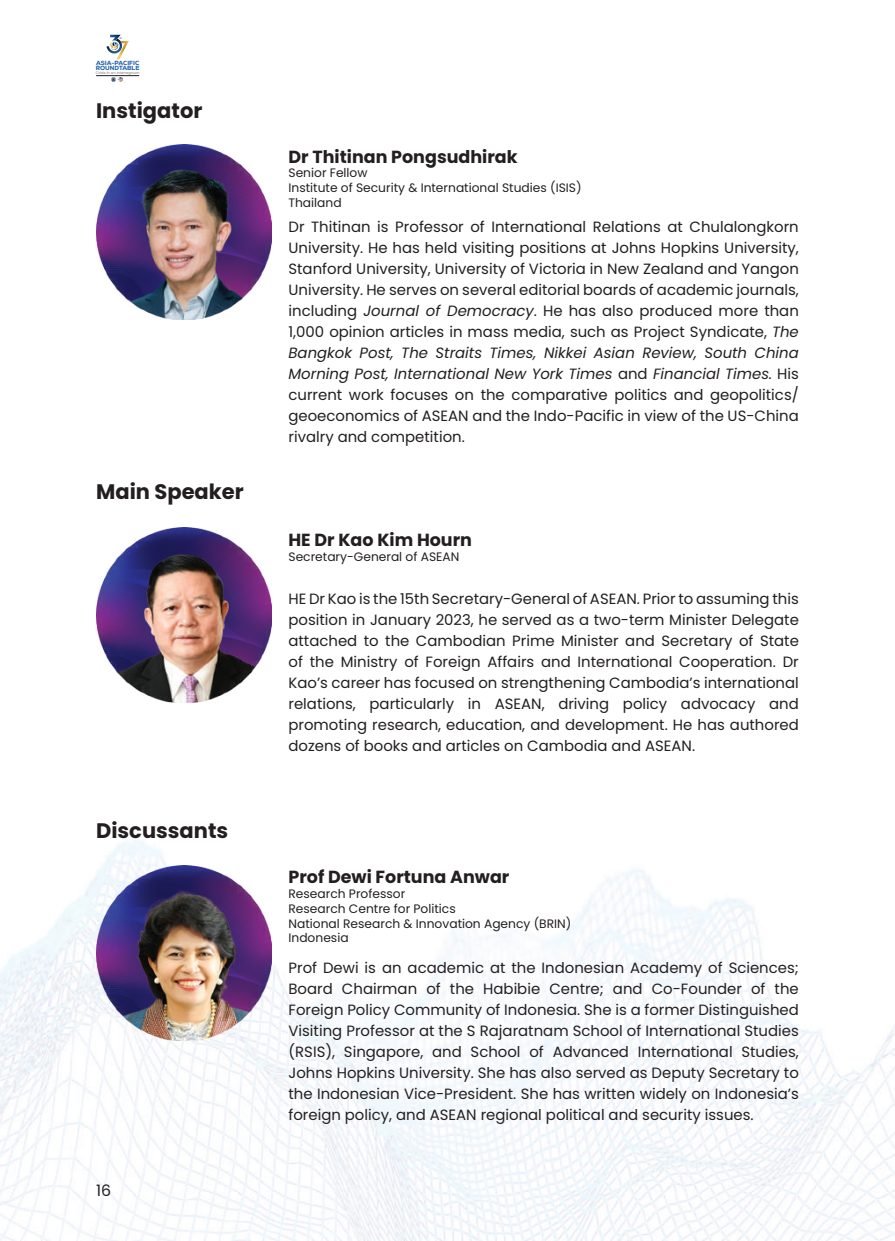
<style>
.page{position:relative;width:895px;height:1241px;background:#fff}
.page>*{position:absolute;margin:0;border:0;box-sizing:border-box;transform-origin:0 0}
.t1{font:700 21px "Poppins";color:#231f20}
.t2{font:700 17.5px "Poppins";color:#231f20}
.t3{font:15.75px "Poppins";color:#231f20}
.t4{font:14.88px/21px "Poppins";color:#231f20;text-align:justify}
.t5{font:12.25px/14.7px "Poppins";color:#231f20}
.t6{font:6.12px/5.2px "Nexa Trial Heavy";color:#2160ac}
.t7{font:3.68px "Poppins";color:#7c7e81}
.t8{font:700 2.1px "League Spartan";color:#7c7e81}
.s1{font-style:italic}
</style>
<div class="page">
<img style="left:0;top:34px;width:894px;height:1206px">
<svg style="left:107px;top:35px;width:22px;height:24px"></svg>
<svg style="left:111px;top:77px;width:12px;height:5px"></svg>
<hr style="left:96px;top:75px;width:43px;height:1px;background:#231f20">
<img style="left:96px;top:144px;width:175px;height:175px">
<img style="left:96px;top:527px;width:175px;height:175px">
<img style="left:96px;top:864px;width:175px;height:176px">
<p class="t8" style="left:119px;top:36px;width:4px">TH</p>
<p class="t6" style="left:96px;top:60px;width:45px">ASIA-PACIFIC<br>ROUNDTABLE</p>
<p class="t7" style="left:96px;top:70px;width:45px">Crisis in an Interregnum</p>
<h1 class="t1" style="left:96px;top:99px;width:108px">Instigator</h1>
<h1 class="t1" style="left:96px;top:479px;width:149px">Main Speaker</h1>
<h1 class="t1" style="left:96px;top:817px;width:134px">Discussants</h1>
<p class="t3" style="left:96px;top:1180px;width:17px">16</p>
<p class="t2" style="left:288px;top:146px;width:231px">Dr Thitinan Pongsudhirak</p>
<p class="t5" style="left:288px;top:166px;width:294px">Senior Fellow<br>Institute of Security &amp; International Studies (ISIS)<br>Thailand</p>
<p class="t4" style="left:288px;top:216px;width:512px">Dr Thitinan is Professor of International Relations at Chulalongkorn University. He has held visiting positions at Johns Hopkins University, Stanford University, University of Victoria in New Zealand and Yangon University. He serves on several editorial boards of academic journals, including <span class="s1">Journal of Democracy</span>. He has also produced more than 1,000 opinion articles in mass media, such as Project Syndicate, <span class="s1">The Bangkok Post, The Straits Times, Nikkei Asian Review, South China Morning Post, International New York Times</span> and <span class="s1">Financial Times.</span> His current work focuses on the comparative politics and geopolitics/ geoeconomics of ASEAN and the Indo-Pacific in view of the US-China rivalry and competition.</p>
<p class="t2" style="left:288px;top:529px;width:185px">HE Dr Kao Kim Hourn</p>
<p class="t5" style="left:288px;top:549px;width:172px">Secretary-General of ASEAN</p>
<p class="t4" style="left:288px;top:588px;width:512px">HE Dr Kao is the 15th Secretary-General of ASEAN. Prior to assuming this position in January 2023, he served as a two-term Minister Delegate attached to the Cambodian Prime Minister and Secretary of State of the Ministry of Foreign Affairs and International Cooperation. Dr Kao’s career has focused on strengthening Cambodia’s international relations, particularly in ASEAN, driving policy advocacy and promoting research, education, and development. He has authored dozens of books and articles on Cambodia and ASEAN.</p>
<p class="t2" style="left:288px;top:867px;width:222px">Prof Dewi Fortuna Anwar</p>
<p class="t5" style="left:288px;top:886px;width:284px">Research Professor<br>Research Centre for Politics<br>National Research &amp; Innovation Agency (BRIN)<br>Indonesia</p>
<p class="t4" style="left:288px;top:957px;width:512px">Prof Dewi is an academic at the Indonesian Academy of Sciences; Board Chairman of the Habibie Centre; and Co-Founder of the Foreign Policy Community of Indonesia. She is a former Distinguished Visiting Professor at the S Rajaratnam School of International Studies (RSIS), Singapore, and School of Advanced International Studies, Johns Hopkins University. She has also served as Deputy Secretary to the Indonesian Vice-President. She has written widely on Indonesia’s foreign policy, and ASEAN regional political and security issues.</p>
</div>
